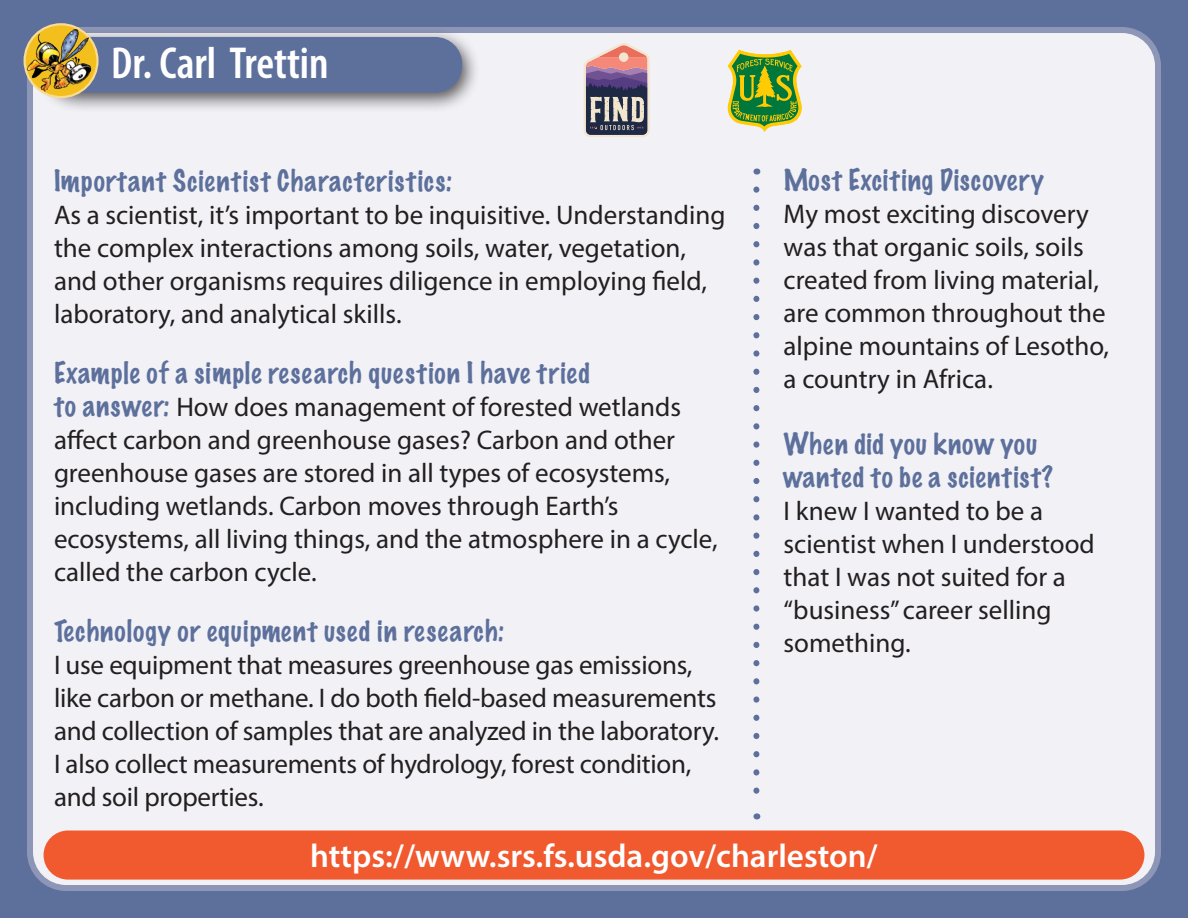
<style>
.page{position:relative;width:1188px;height:918px;background:#5d709c}
.page>*{position:absolute;margin:0;border:0;box-sizing:border-box;transform-origin:0 0}
.Name{font:600 condensed 45px "Myriad Pro";color:#fff}
.t1{font:600 33px "Myriad Pro";color:#fff}
.subheads{font:27px/33px "Myriad Pro";letter-spacing:-.01em;color:#231f20}
.text{font:27px/33px "Myriad Pro";color:#231f20}
.subheads-2{font:100 27px/33px "Marker Felt";letter-spacing:.04em;color:#5d709c}
.s1{font-family:"Marker Felt";font-weight:100;color:#5d709c}
</style>
<div class="page">
<div style="left:30px;top:30px;width:1128px;height:858px;background:#f1f1f6;border-radius:36px"></div>
<div style="left:27px;top:27px;width:1134px;height:864px;border:6px solid #8d96b7;border-radius:36px"></div>
<div style="left:35px;top:27px;width:446px;height:86px;background:#231f20;opacity:.75"></div>
<div style="left:46px;top:37px;width:416px;height:56px;background:#5d709c;border-radius:27px"></div>
<svg style="left:25px;top:24px;width:72px;height:73px"></svg>
<div style="left:24px;top:23px;width:75px;height:75px;border:2px solid #f9db93;border-radius:50%"></div>
<img style="left:25px;top:29px;width:73px;height:64px">
<svg style="left:753px;top:189px;width:6px;height:605px"></svg>
<div style="left:44px;top:831px;width:1100px;height:49px;background:#f1592f;border-radius:25px"></div>
<svg style="left:727px;top:50px;width:75px;height:82px"></svg>
<svg style="left:584px;top:43px;width:66px;height:94px;background:#927d8b"></svg>
<p class="Name" style="left:111px;top:35px;width:219px">Dr. Carl Trettin</p>
<p class="subheads-2" style="left:784px;top:163px;width:262px">Most Exciting Discovery</p>
<p class="text" style="left:784px;top:197px;width:327px">My most exciting discovery was that organic soils, soils created from living material, are common throughout the alpine mountains of Lesotho, a country in Africa.</p>
<p class="subheads-2" style="left:784px;top:427px;width:271px">When did you know you wanted to be a scientist?</p>
<p class="text" style="left:784px;top:494px;width:313px">I knew I wanted to be a scientist when I understood that I was not suited for a “business” career selling something.</p>
<p class="subheads-2" style="left:54px;top:164px;width:400px">Important Scientist Characteristics:</p>
<p class="text" style="left:54px;top:198px;width:673px">As a scientist, it’s important to be inquisitive. Understanding the complex interactions among soils, water, vegetation, and other organisms requires diligence in employing field, laboratory, and analytical skills.</p>
<p class="subheads-2" style="left:54px;top:356px;width:537px">Example of a simple research question I have tried</p>
<p class="subheads" style="left:54px;top:390px;width:665px"><span class="s1">to answer:</span> How does management of forested wetlands affect carbon and greenhouse gases? Carbon and other greenhouse gases are stored in all types of ecosystems, including wetlands. Carbon moves through Earth’s ecosystems, all living things, and the atmosphere in a cycle, called the carbon cycle.</p>
<p class="subheads-2" style="left:54px;top:614px;width:452px">Technology or equipment used in research:</p>
<p class="subheads" style="left:54px;top:648px;width:667px">I use equipment that measures greenhouse gas emissions, like carbon or methane. I do both field-based measurements and collection of samples that are analyzed in the laboratory.<br>I also collect measurements of hydrology, forest condition, and soil properties.</p>
<p class="t1" style="left:310px;top:835px;width:569px">https://www.srs.fs.usda.gov/charleston/</p>
</div>
